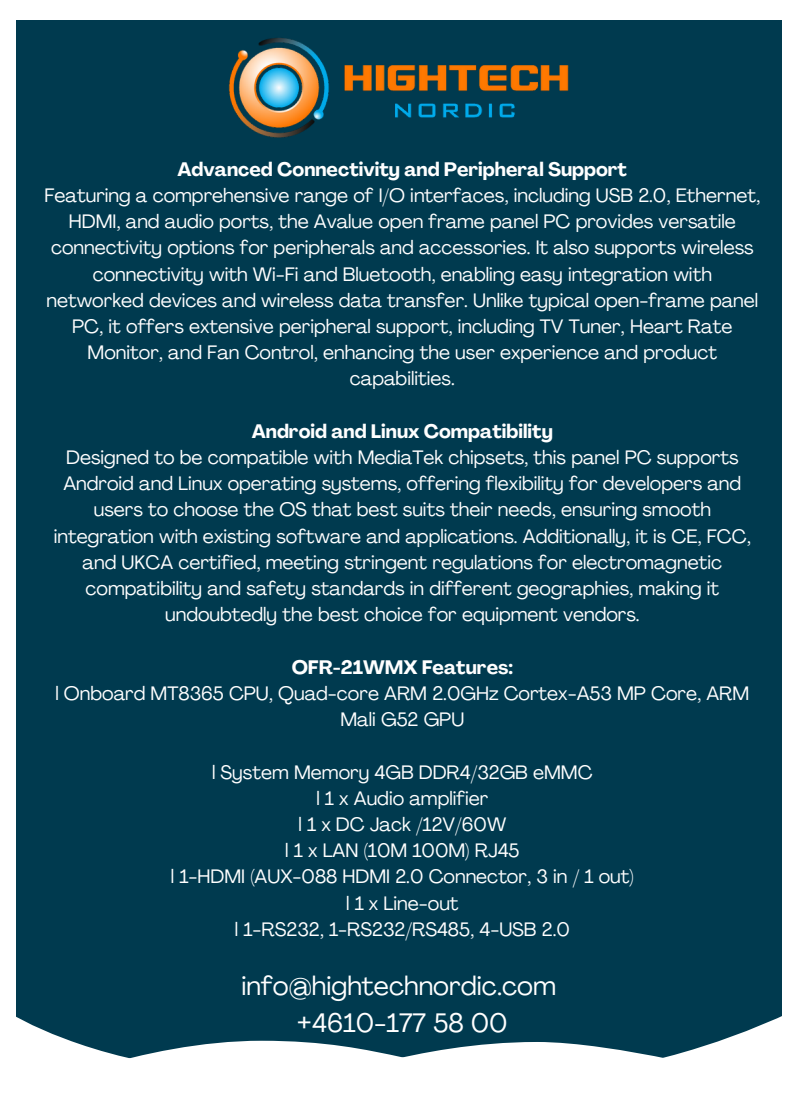
<style>
.page{position:relative;width:796px;height:1105px;background:#fff}
.page>*{position:absolute;margin:0;border:0;box-sizing:border-box;transform-origin:0 0}
.t1{font:26.38px/36.9px "Agrandir";color:#fff;text-align:center}
.t2{font:19.25px/26.2px "Agrandir";color:#fff;text-align:center}
.t3{font:700 19.25px "Agrandir";color:#fff}
</style>
<div class="page">
<div style="left:16px;top:20px;width:766px;height:1064px;background:#003a4f"></div>
<svg style="left:16px;top:1016px;width:766px;height:68px;fill:#fff"></svg>
<img style="left:228px;top:38px;width:341px;height:100px">
<p class="t3" style="left:178px;top:161px;width:451px">Advanced Connectivity and Peripheral Support</p>
<p class="t2" style="left:44px;top:184px;width:717px">Featuring a comprehensive range of I/O interfaces, including USB 2.0, Ethernet, HDMI, and audio ports, the Avalue open frame panel PC provides versatile connectivity options for peripherals and accessories. It also supports wireless connectivity with Wi-Fi and Bluetooth, enabling easy integration with networked devices and wireless data transfer. Unlike typical open-frame panel PC, it offers extensive peripheral support, including TV Tuner, Heart Rate Monitor, and Fan Control, enhancing the user experience and product capabilities.</p>
<p class="t3" style="left:252px;top:423px;width:303px">Android and Linux Compatibility</p>
<p class="t2" style="left:54px;top:446px;width:699px">Designed to be compatible with MediaTek chipsets, this panel PC supports Android and Linux operating systems, offering flexibility for developers and users to choose the OS that best suits their needs, ensuring smooth integration with existing software and applications. Additionally, it is CE, FCC, and UKCA certified, meeting stringent regulations for electromagnetic compatibility and safety standards in different geographies, making it undoubtedly the best choice for equipment vendors.</p>
<p class="t3" style="left:292px;top:659px;width:223px">OFR-21WMX Features:</p>
<p class="t2" style="left:55px;top:682px;width:695px">l Onboard MT8365 CPU, Quad-core ARM 2.0GHz Cortex-A53 MP Core, ARM<br>Mali G52 GPU</p>
<p class="t2" style="left:171px;top:760px;width:464px">l System Memory 4GB DDR4/32GB eMMC<br>l 1 x Audio amplifier<br>l 1 x DC Jack /12V/60W<br>l 1 x LAN (10M 100M) RJ45<br>l 1-HDMI (AUX-088 HDMI 2.0 Connector, 3 in / 1 out) l 1 x Line-out<br>l 1-RS232, 1-RS232/RS485, 4-USB 2.0</p>
<h1 class="t1" style="left:241px;top:970px;width:316px">info@hightechnordic.com +4610-177 58 00</h1>
</div>
